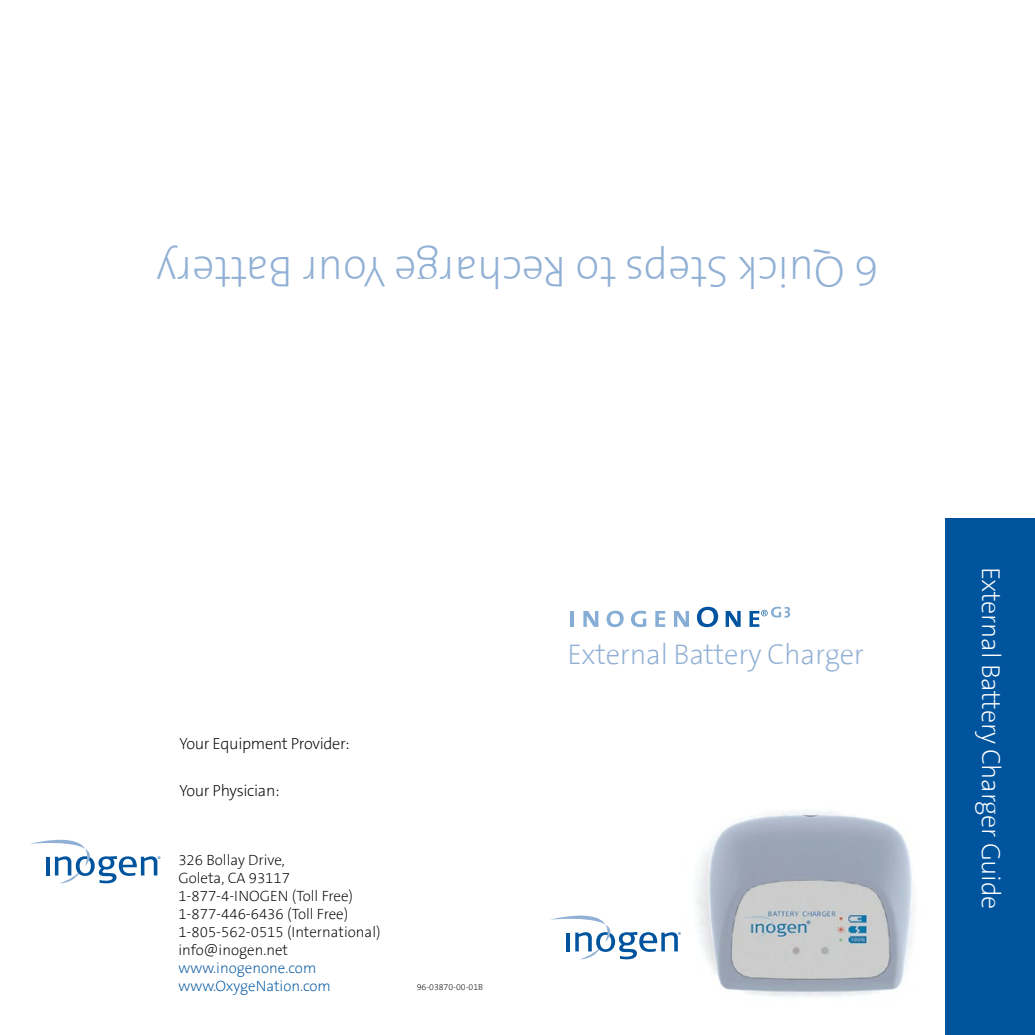
<style>
.page{position:relative;width:1035px;height:1035px;background:#fff}
.page>*{position:absolute;margin:0;border:0;box-sizing:border-box;transform-origin:0 0}
.t1{font:200 43.75px "The Sans B2";color:#91b0d5}
.t2{font:200 28.75px "The Sans B2";letter-spacing:-.01em;color:#91b0d5}
.t3{font:200 26.25px "The Sans B2";letter-spacing:-.01em;color:#fff}
.t4{font:200 16.25px "The Sans B2";letter-spacing:-.02em;color:#000}
.t5{font:200 15px/18px "The Sans B2";color:#000}
.t6{font:200 15px/18px "The Sans B2";color:#00549e}
.t7{font:200 8.75px "The Sans B2";color:#000}
</style>
<div class="page">
<hr style="left:570px;top:611px;width:4px;height:16px;background:#85add5">
<svg style="left:583px;top:611px;width:15px;height:16px"></svg>
<svg style="left:607px;top:611px;width:17px;height:16px"></svg>
<svg style="left:631px;top:611px;width:15px;height:16px"></svg>
<svg style="left:655px;top:611px;width:10px;height:16px"></svg>
<svg style="left:674px;top:611px;width:15px;height:16px"></svg>
<svg style="left:726px;top:611px;width:15px;height:16px"></svg>
<svg style="left:697px;top:607px;width:21px;height:20px"></svg>
<svg style="left:750px;top:607px;width:40px;height:20px"></svg>
<div style="left:945px;top:518px;width:90px;height:517px;background:#00549e"></div>
<svg style="left:30px;top:839px;width:130px;height:44px"></svg>
<img style="left:695px;top:812px;width:219px;height:185px">
<svg style="left:550px;top:915px;width:131px;height:44px"></svg>
<h1 class="t1" style="left:879px;top:294px;width:724px;rotate:-180deg">6 Quick Steps to Recharge Your Battery</h1>
<p class="t4" style="left:180px;top:735px;width:171px">Your Equipment Provider:</p>
<p class="t4" style="left:180px;top:782px;width:101px">Your Physician:</p>
<p class="t5" style="left:178px;top:852px;width:204px">326 Bollay Drive,<br>Goleta, CA 93117<br>1-877-4-INOGEN (Toll Free)<br>1-877-446-6436 (Toll Free)<br>1-805-562-0515 (International) info@inogen.net</p>
<p class="t6" style="left:178px;top:960px;width:154px">www.inogenone.com www.OxygeNation.com</p>
<p class="t7" style="left:417px;top:983px;width:68px">96-03870-00-01B</p>
<h2 class="t2" style="left:568px;top:640px;width:298px">External Battery Charger</h2>
<h3 class="t3" style="left:1004px;top:567px;width:344px;rotate:90deg">External Battery Charger Guide</h3>
</div>
